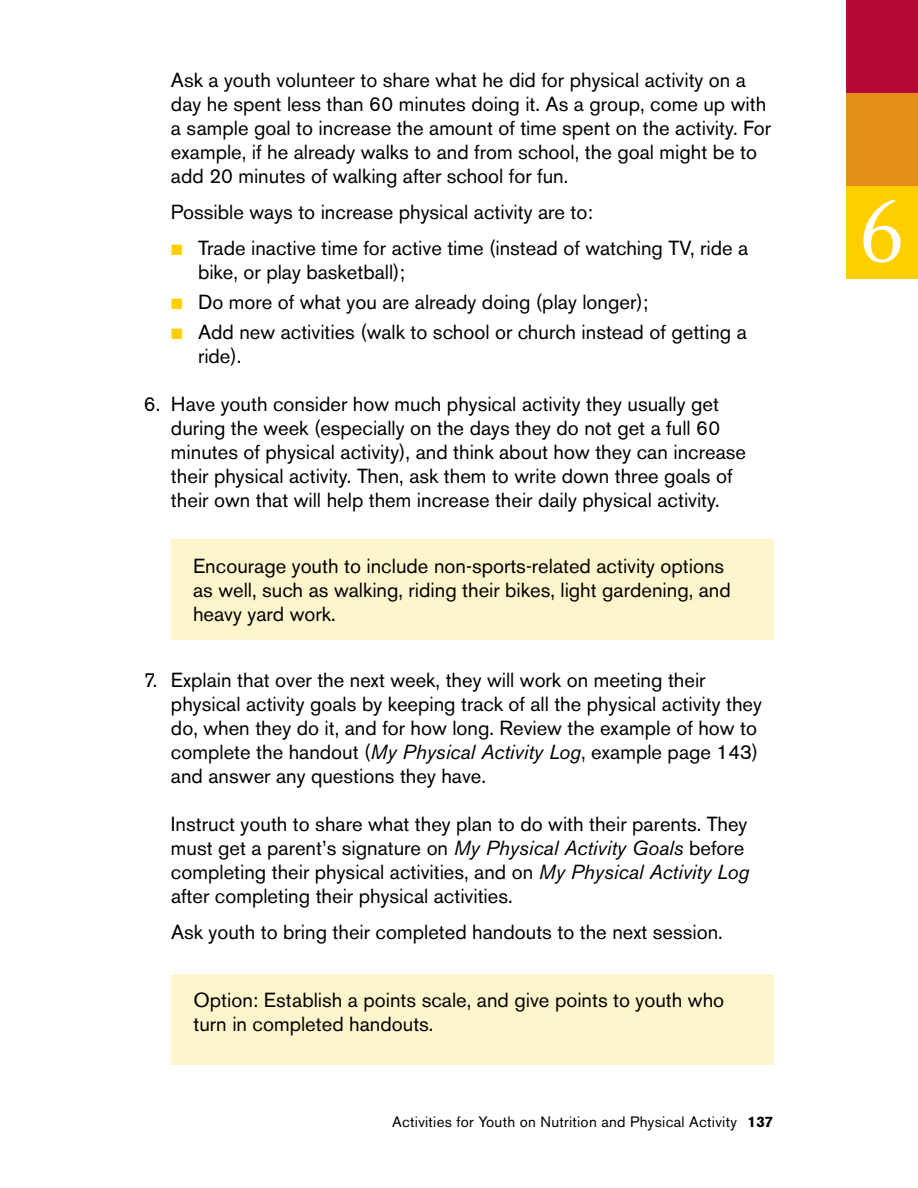
<style>
.page{position:relative;width:918px;height:1188px;background:#fff}
.page>*{position:absolute;margin:0;border:0;box-sizing:border-box;transform-origin:0 0}
.t1{font:90px "Adobe Caslon Pro";color:#fff}
.t2{font:20.25px/24px "Akzidenz Grotesk BE";color:#000}
.t3{font:15px "Akzidenz Grotesk BE";letter-spacing:.02em;color:#000}
.t4{font:15px "Zapf Dingbats ITC";color:#ffcf01}
.s1{font-style:italic}
.s2{font-weight:700}
</style>
<div class="page">
<div style="left:846px;top:93px;width:72px;height:93px;background:#e58e1a"></div>
<div style="left:846px;top:186px;width:72px;height:93px;background:#ffcf01"></div>
<div style="left:846px;top:0;width:72px;height:93px;background:#b50938"></div>
<div style="left:171px;top:539px;width:603px;height:101px;background:#fff5cc"></div>
<div style="left:171px;top:974px;width:603px;height:91px;background:#fff5cc"></div>
<p class="t2" style="left:171px;top:68px;width:602px">Ask a youth volunteer to share what he did for physical activity on a day he spent less than 60 minutes doing it. As a group, come up with a sample goal to increase the amount of time spent on the activity. For example, if he already walks to and from school, the goal might be to add 20 minutes of walking after school for fun.</p>
<p class="t2" style="left:198px;top:194px;width:552px;line-height:36px;text-indent:-27px">Possible ways to increase physical activity are to:<br>Trade inactive time for active time (instead of watching TV, ride a</p>
<p class="t2" style="left:198px;top:257px;width:550px;line-height:30px">bike, or play basketball);<br>Do more of what you are already doing (play longer);<br>Add new activities (walk to school or church instead of getting a</p>
<p class="t2" style="left:198px;top:344px;width:45px">ride).</p>
<p class="t2" style="left:171px;top:392px;width:577px;text-indent:-27px">6. Have youth consider how much physical activity they usually get during the week (especially on the days they do not get a full 60 minutes of physical activity), and think about how they can increase their physical activity. Then, ask them to write down three goals of their own that will help them increase their daily physical activity.</p>
<p class="t4" style="left:171px;top:243px;width:13px">■</p>
<p class="t2" style="left:193px;top:554px;width:539px">Encourage youth to include non-sports-related activity options as well, such as walking, riding their bikes, light gardening, and heavy yard work.</p>
<p class="t2" style="left:171px;top:668px;width:592px;text-indent:-27px">7. Explain that over the next week, they will work on meeting their physical activity goals by keeping track of all the physical activity they do, when they do it, and for how long. Review the example of how to complete the handout (<span class="s1">My Physical Activity Log</span>, example page 143) and answer any questions they have.</p>
<p class="t2" style="left:171px;top:812px;width:580px">Instruct youth to share what they plan to do with their parents. They must get a parent’s signature on <span class="s1">My Physical Activity Goals</span> before completing their physical activities, and on <span class="s1">My Physical Activity Log </span>after completing their physical activities.</p>
<p class="t2" style="left:171px;top:920px;width:553px">Ask youth to bring their completed handouts to the next session.</p>
<p class="t2" style="left:194px;top:988px;width:532px">Option: Establish a points scale, and give points to youth who turn in completed handouts.</p>
<p class="t3" style="left:392px;top:1113px;width:383px">Activities for Youth on Nutrition and Physical Activity <span class="s2">137</span></p>
<h1 class="t1" style="left:860px;top:177px;width:46px">6</h1>
</div>
